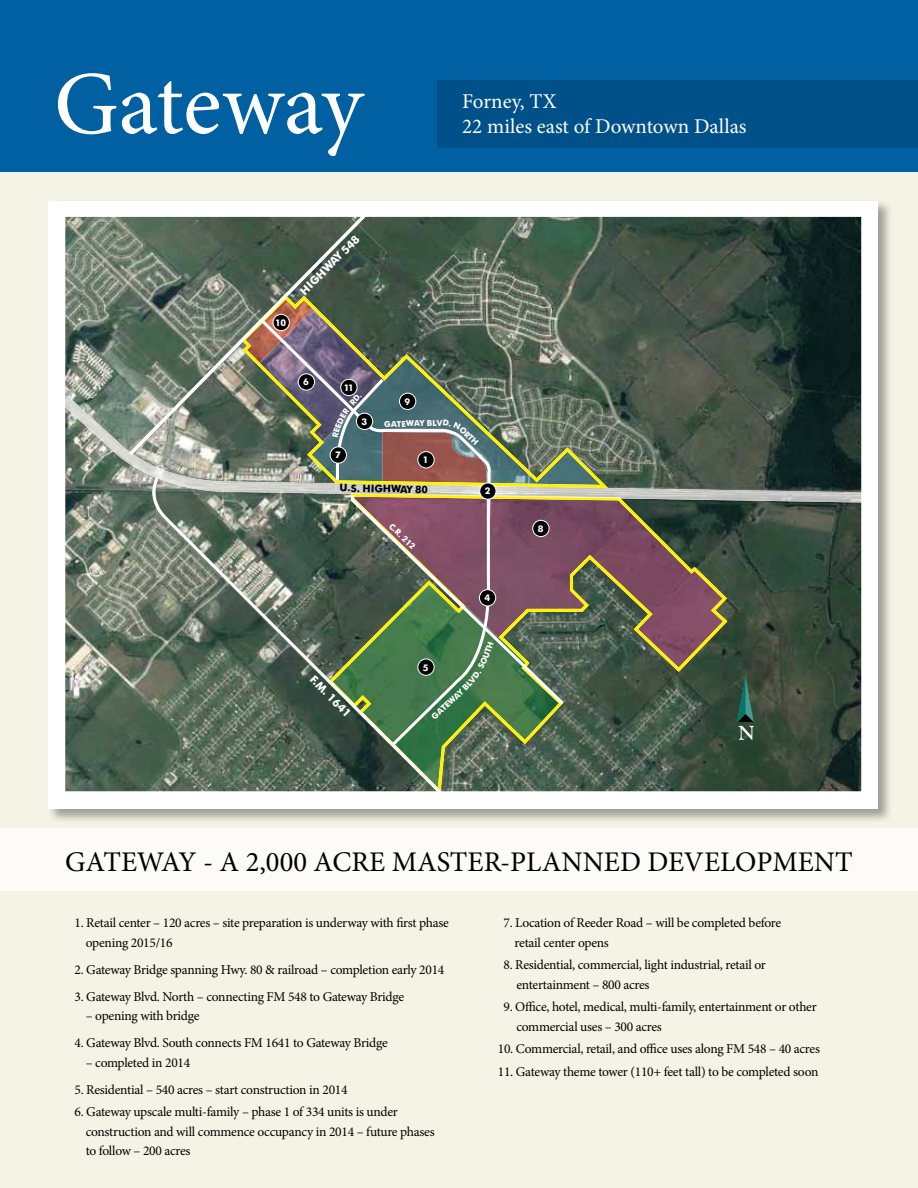
<style>
.page{position:relative;width:918px;height:1188px;background:#f5f3e5}
.page>*{position:absolute;margin:0;border:0;box-sizing:border-box;transform-origin:0 0}
.t1{font:90px "Minion Pro";letter-spacing:-.005em;color:#fff}
.t2{font:28.5px "Minion Pro";color:#000}
.t3{font:21px/25.2px "Minion Pro";color:#fff}
.t4{font:13.5px/19.5px "Minion Pro";letter-spacing:-.02em;color:#000}
.t5{font:700 11.25px "Futuri";color:#fff}
.t6{font:700 10.2px "Futuri";color:#000}
.t7{font:700 9.15px "Futuri";color:#fff}
.t8{font:700 8.1px "Futuri";color:#fff}
</style>
<div class="page">
<div style="left:0;top:829px;width:918px;height:62px;background:#fcfbf7"></div>
<div style="left:47px;top:199px;width:846px;height:624px;background:#000;opacity:.35"></div>
<div style="left:49px;top:201px;width:829px;height:608px;background:#fff"></div>
<div style="left:0;top:0;width:918px;height:171px;background:#0060a2"></div>
<img style="left:65px;top:217px;width:796px;height:574px">
<svg style="left:241px;top:295px;width:367px;height:178px;background:#5f6d5f"></svg>
<svg style="left:458px;top:503px;width:269px;height:288px;background:#54584a"></svg>
<svg style="left:129px;top:217px;width:236px;height:238px;background:#697667"></svg>
<img style="left:65px;top:396px;width:71px;height:71px">
<img style="left:136px;top:456px;width:37px;height:28px">
<img style="left:172px;top:473px;width:689px;height:30px">
<svg style="left:129px;top:452px;width:4px;height:3px"></svg>
<svg style="left:152px;top:478px;width:306px;height:313px;background:#647464"></svg>
<svg style="left:737px;top:677px;width:17px;height:63px"></svg>
<div style="left:437px;top:80px;width:481px;height:68px;background:#005189"></div>
<img style="left:261px;top:314px;width:359px;height:432px">
<h1 class="t1" style="left:54px;top:44px;width:310px">Gateway</h1>
<h3 class="t3" style="left:462px;top:89px;width:286px">Forney, TX<br>22 miles east of Downtown Dallas</h3>
<p class="t7" style="left:275px;top:319px;width:13px">10</p>
<p class="t5" style="left:298px;top:289px;width:80px;rotate:-45deg">HIGHWAY 548</p>
<p class="t7" style="left:303px;top:378px;width:7px">6</p>
<p class="t7" style="left:344px;top:384px;width:12px">11</p>
<p class="t7" style="left:335px;top:451px;width:7px">7</p>
<p class="t7" style="left:361px;top:417px;width:7px">3</p>
<p class="t7" style="left:405px;top:397px;width:7px">9</p>
<p class="t8" style="left:384px;top:421px;width:54px;rotate:-2deg">GATEWAY BL</p>
<p class="t7" style="left:423px;top:456px;width:7px">1</p>
<p class="t6" style="left:340px;top:483px;width:90px;rotate:1deg">U.S. HIGHWAY 80</p>
<p class="t8" style="left:393px;top:522px;width:34px;rotate:44deg">C.R. 212</p>
<p class="t5" style="left:315px;top:674px;width:55px;rotate:45deg">F.M. 1641</p>
<p class="t7" style="left:423px;top:663px;width:7px">5</p>
<p class="t7" style="left:485px;top:487px;width:7px">2</p>
<p class="t7" style="left:484px;top:594px;width:7px">4</p>
<p class="t7" style="left:538px;top:525px;width:7px">8</p>
<h2 class="t2" style="left:65px;top:842px;width:789px">GATEWAY - A 2,000 ACRE MASTER-PLANNED DEVELOPMENT</h2>
<p class="t4" style="left:86px;top:913px;width:365px;text-indent:-11px">1. Retail center – 120 acres – site preparation is underway with first phase opening 2015/16</p>
<p class="t4" style="left:75px;top:960px;width:371px">2. Gateway Bridge spanning Hwy. 80 &amp; railroad – completion early 2014</p>
<p class="t4" style="left:75px;top:987px;width:331px">3. Gateway Blvd. North – connecting FM 548 to Gateway Bridge</p>
<p class="t4" style="left:86px;top:1006px;width:115px">– opening with bridge</p>
<p class="t4" style="left:75px;top:1033px;width:315px">4. Gateway Blvd. South connects FM 1641 to Gateway Bridge</p>
<p class="t4" style="left:86px;top:1053px;width:106px">– completed in 2014</p>
<p class="t4" style="left:75px;top:1080px;width:275px">5. Residential – 540 acres – start construction in 2014</p>
<p class="t4" style="left:86px;top:1102px;width:350px;text-indent:-11px">6. Gateway upscale multi-family – phase 1 of 334 units is under construction and will commence occupancy in 2014 – future phases to follow – 200 acres</p>
<p class="t4" style="left:515px;top:913px;width:268px;text-indent:-11px">7. Location of Reeder Road – will be completed before retail center opens</p>
<p class="t4" style="left:516px;top:955px;width:251px;text-indent:-13px">8. Residential, commercial, light industrial, retail or entertainment – 800 acres</p>
<p class="t4" style="left:516px;top:997px;width:302px;text-indent:-13px">9. Office, hotel, medical, multi-family, entertainment or other commercial uses – 300 acres</p>
<p class="t4" style="left:498px;top:1039px;width:324px">10. Commercial, retail, and office uses along FM 548 – 40 acres</p>
<p class="t4" style="left:498px;top:1062px;width:322px">11. Gateway theme tower (110+ feet tall) to be completed soon</p>
</div>
